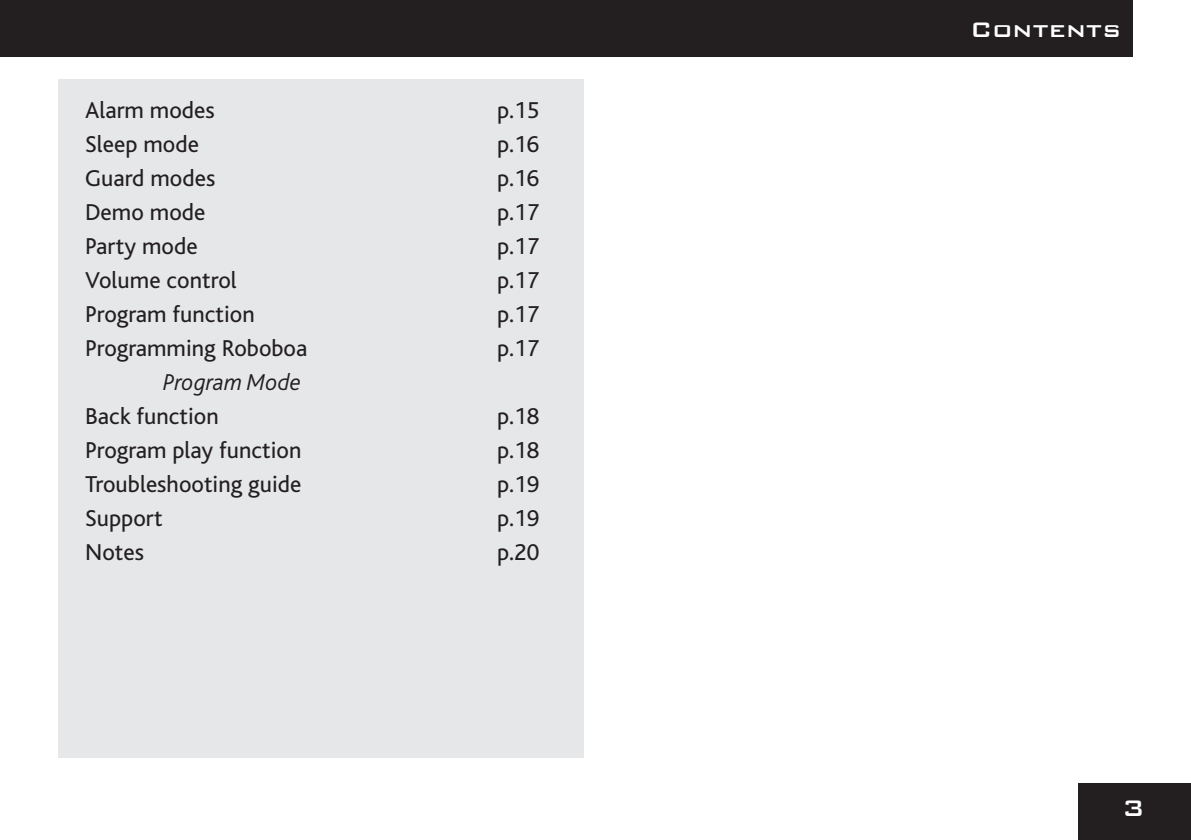
<style>
.page{position:relative;width:1191px;height:840px;background:#fff}
.page>*{position:absolute;margin:0;border:0;box-sizing:border-box;transform-origin:0 0}
.t1{font:500 28px "Bank Gothic";color:#fff}
.t2{font:24px "Bliss";color:#231f20}
.t3{font:italic 300 24px "Bliss";color:#231f20}
</style>
<div class="page">
<div style="left:58px;top:79px;width:525px;height:678px;background:#e6e7e9"></div>
<div style="left:1077px;top:782px;width:114px;height:57px;background:#231f20"></div>
<div style="left:0;top:0;width:1132px;height:57px;background:#231f20"></div>
<p class="t2" style="left:85px;top:97px;width:131px">Alarm modes</p>
<p class="t2" style="left:497px;top:97px;width:44px">p.15</p>
<p class="t2" style="left:85px;top:131px;width:115px">Sleep mode</p>
<p class="t2" style="left:497px;top:131px;width:44px">p.16</p>
<p class="t2" style="left:85px;top:165px;width:132px">Guard modes</p>
<p class="t2" style="left:497px;top:165px;width:44px">p.16</p>
<p class="t2" style="left:85px;top:199px;width:122px">Demo mode</p>
<p class="t2" style="left:497px;top:199px;width:44px">p.17</p>
<p class="t2" style="left:85px;top:233px;width:114px">Party mode</p>
<p class="t2" style="left:497px;top:233px;width:44px">p.17</p>
<p class="t2" style="left:85px;top:267px;width:153px">Volume control</p>
<p class="t2" style="left:497px;top:267px;width:44px">p.17</p>
<p class="t2" style="left:85px;top:301px;width:171px">Program function</p>
<p class="t2" style="left:497px;top:301px;width:44px">p.17</p>
<p class="t2" style="left:85px;top:335px;width:224px">Programming Roboboa</p>
<p class="t2" style="left:497px;top:335px;width:44px">p.17</p>
<p class="t3" style="left:163px;top:369px;width:139px">Program Mode</p>
<p class="t2" style="left:85px;top:403px;width:135px">Back function</p>
<p class="t2" style="left:497px;top:403px;width:44px">p.18</p>
<p class="t2" style="left:85px;top:437px;width:218px">Program play function</p>
<p class="t2" style="left:497px;top:437px;width:44px">p.18</p>
<p class="t2" style="left:85px;top:471px;width:218px">Troubleshooting guide</p>
<p class="t2" style="left:497px;top:471px;width:44px">p.19</p>
<p class="t2" style="left:85px;top:505px;width:79px">Support</p>
<p class="t2" style="left:497px;top:505px;width:44px">p.19</p>
<p class="t2" style="left:85px;top:539px;width:60px">Notes</p>
<p class="t2" style="left:497px;top:539px;width:44px">p.20</p>
<p class="t1" style="left:970px;top:8px;width:152px">Contents</p>
</div>
